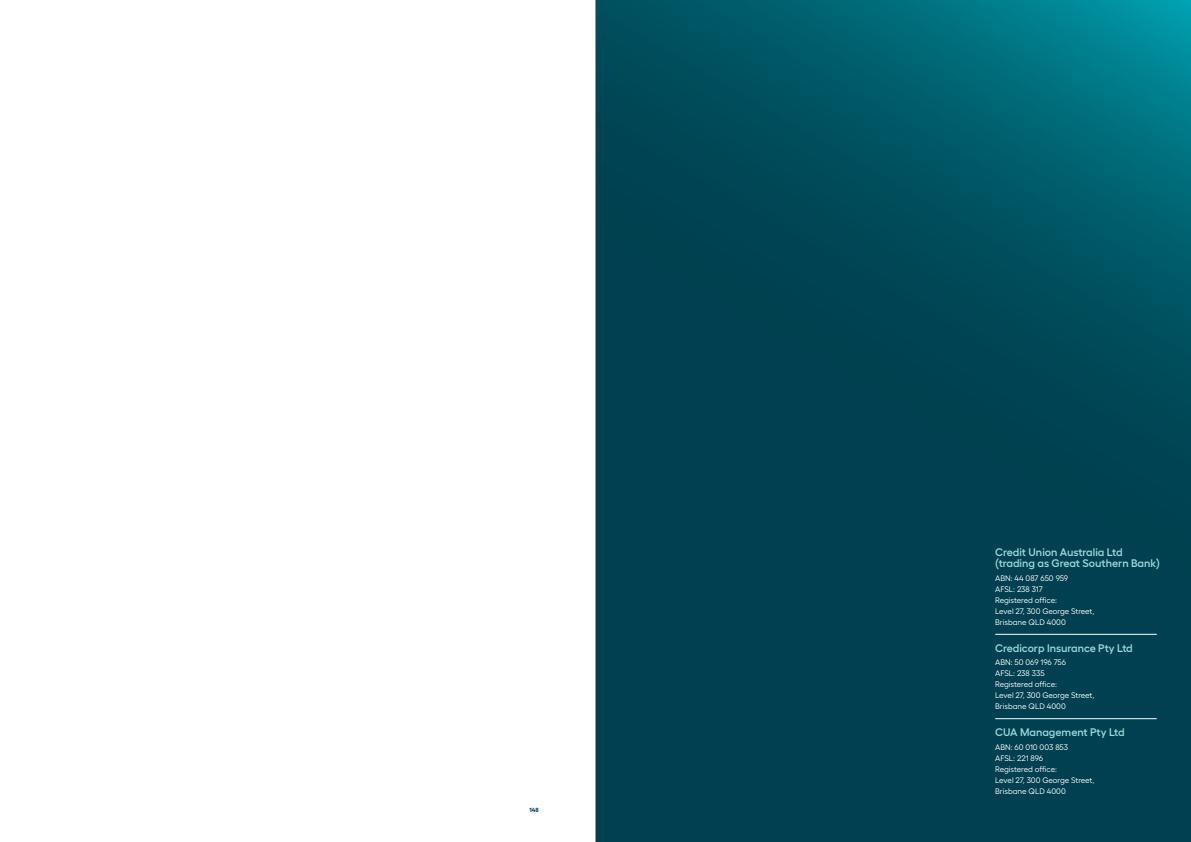
<style>
.page{position:relative;width:1191px;height:842px;background:#fff}
.page>*{position:absolute;margin:0;border:0;box-sizing:border-box;transform-origin:0 0}
.t1{font:600 11px/11px "Hellix";color:#96d8d9}
.t2{font:8px/11px "Hellix";color:#fff}
.t3{font:700 6px "Hellix";color:#004150}
</style>
<div class="page">
<svg style="left:596px;top:0;width:595px;height:842px;background:#004958"></svg>
<hr style="left:995px;top:634px;width:161px;height:1px;background:#fff">
<hr style="left:995px;top:718px;width:161px;height:1px;background:#fff">
<hr style="left:595px;top:0;width:1px;height:842px;background:#939598">
<p class="t3" style="left:529px;top:804px;width:11px">148</p>
<h1 class="t1" style="left:995px;top:545px;width:166px">Credit Union Australia Ltd (trading as Great Southern Bank)</h1>
<p class="t2" style="left:995px;top:572px;width:101px">ABN: 44 087 650 959<br>AFSL: 238 317<br>Registered office:<br>Level 27, 300 George Street,<br>Brisbane QLD 4000</p>
<h1 class="t1" style="left:995px;top:641px;width:139px">Credicorp Insurance Pty Ltd</h1>
<p class="t2" style="left:995px;top:656px;width:101px">ABN: 50 069 196 756<br>AFSL: 238 335<br>Registered office:<br>Level 27, 300 George Street,<br>Brisbane QLD 4000</p>
<h1 class="t1" style="left:995px;top:725px;width:131px">CUA Management Pty Ltd</h1>
<p class="t2" style="left:995px;top:741px;width:101px">ABN: 60 010 003 853<br>AFSL: 221 896<br>Registered office:<br>Level 27, 300 George Street,<br>Brisbane QLD 4000</p>
</div>
